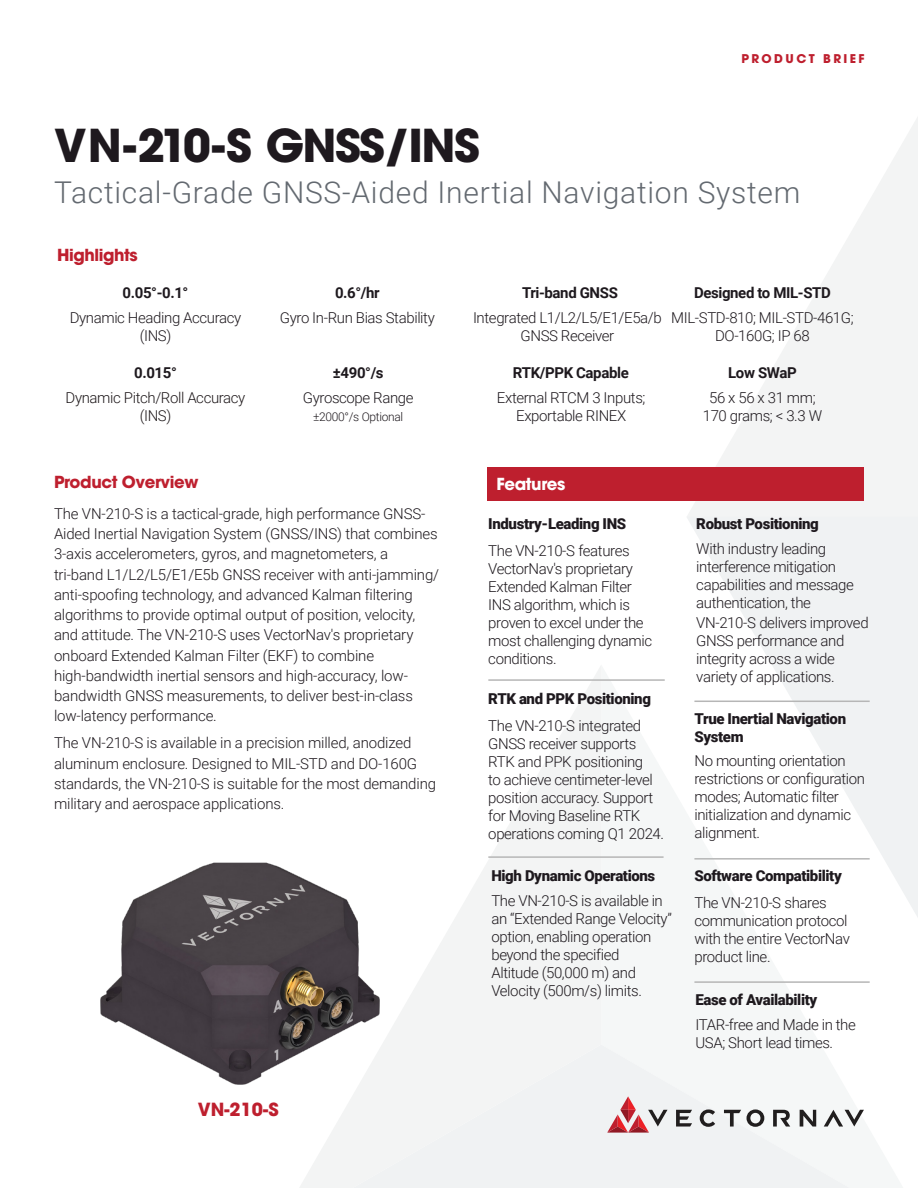
<style>
.page{position:relative;width:918px;height:1188px;background:#fff}
.page>*{position:absolute;margin:0;border:0;box-sizing:border-box;transform-origin:0 0}
.t1{font:700 45px "ITC Avant Garde Pro";letter-spacing:-.035em;color:#1e191e}
.t2{font:300 30px "Roboto";letter-spacing:.025em;color:#636970}
.Header_5{font:700 18px "ITC Avant Garde Pro";color:#be1f2e}
.t3{font:700 16.5px "ITC Avant Garde Pro";letter-spacing:-.025em;color:#be1f2e}
.t4{font:700 16.5px "ITC Avant Garde Pro";letter-spacing:-.025em;color:#fff}
.t5{font:300 15px/18px "Roboto";letter-spacing:-.025em;color:#1e191e}
.t6{font:900 15px/18px "Roboto";letter-spacing:-.025em;color:#1e191e}
.t7{font:700 15px "Roboto";letter-spacing:-.025em;color:#1e191e}
.t8{font:300 15px/18px "Roboto";letter-spacing:-.025em;color:#1f191b;text-align:center}
.t9{font:300 12px "Roboto";letter-spacing:-.025em;color:#1e191e}
.t10{font:700 12px "ITC Avant Garde Pro";letter-spacing:.2em;color:#be1f2e}
</style>
<div class="page">
<img style="left:100px;top:862px;width:199px;height:223px">
<svg style="left:687px;top:117px;width:231px;height:400px"></svg>
<svg style="left:687px;top:517px;width:231px;height:400px;fill:#f0f2f3"></svg>
<svg style="left:687px;top:664px;width:216px;height:446px"></svg>
<div style="left:601px;top:1045px;width:249px;height:143px;background:#f5f7f7"></div>
<svg style="left:299px;top:666px;width:302px;height:522px;fill:#f3f4f4"></svg>
<div style="left:488px;top:467px;width:376px;height:34px;background:#be1f2e"></div>
<hr style="left:488px;top:679px;width:177px;height:2px;background:#b6b6b6">
<hr style="left:694px;top:701px;width:176px;height:1px;background:#b6b6b6">
<hr style="left:694px;top:858px;width:176px;height:2px;background:#b6b6b6">
<svg style="left:676px;top:1110px;width:16px;height:17px"></svg>
<svg style="left:700px;top:1109px;width:15px;height:18px"></svg>
<svg style="left:724px;top:1110px;width:17px;height:17px"></svg>
<svg style="left:747px;top:1109px;width:17px;height:18px"></svg>
<svg style="left:773px;top:1110px;width:17px;height:17px"></svg>
<svg style="left:800px;top:1110px;width:16px;height:17px"></svg>
<svg style="left:824px;top:1110px;width:40px;height:17px"></svg>
<svg style="left:607px;top:1096px;width:61px;height:37px"></svg>
<hr style="left:488px;top:856px;width:176px;height:2px;background:#b6b6b6">
<hr style="left:694px;top:981px;width:176px;height:2px;background:#b6b6b6">
<p class="t1" style="left:54px;top:116px;width:427px">VN-210-S GNSS/INS</p>
<p class="t10" style="left:741px;top:50px;width:125px">PRODUCT BRIEF</p>
<p class="t2" style="left:54px;top:171px;width:748px">Tactical-Grade GNSS-Aided Inertial Navigation System</p>
<p class="t3" style="left:57px;top:244px;width:82px">Highlights</p>
<p class="t7" style="left:123px;top:282px;width:67px">0.05°-0.1°</p>
<p class="t7" style="left:335px;top:282px;width:46px">0.6°/hr</p>
<p class="t7" style="left:522px;top:282px;width:97px">Tri-band GNSS</p>
<p class="t7" style="left:694px;top:282px;width:138px">Designed to MIL-STD</p>
<p class="t5" style="left:70px;top:308px;width:173px;text-align:center">Dynamic Heading Accuracy (INS)</p>
<p class="t5" style="left:280px;top:308px;width:157px">Gyro In-Run Bias Stability</p>
<p class="t5" style="left:473px;top:308px;width:190px;text-align:center">Integrated L1/L2/L5/E1/E5a/b<br>GNSS Receiver</p>
<p class="t5" style="left:671px;top:308px;width:184px;text-align:center">MIL-STD-810; MIL-STD-461G;<br>DO-160G; IP 68</p>
<p class="t7" style="left:134px;top:362px;width:44px">0.015°</p>
<p class="t7" style="left:333px;top:362px;width:52px">±490°/s</p>
<p class="t7" style="left:513px;top:362px;width:117px">RTK/PPK Capable</p>
<p class="t7" style="left:728px;top:362px;width:70px">Low SWaP</p>
<p class="t8" style="left:66px;top:388px;width:181px">Dynamic Pitch/Roll Accuracy (INS)</p>
<p class="t5" style="left:303px;top:388px;width:112px">Gyroscope Range</p>
<p class="t9" style="left:313px;top:408px;width:92px">±2000°/s Optional</p>
<p class="t5" style="left:497px;top:388px;width:150px;text-align:center">External RTCM 3 Inputs;<br>Exportable RINEX</p>
<p class="t5" style="left:703px;top:388px;width:121px;text-align:center">56 x 56 x 31 mm;<br>170 grams; &lt; 3.3 W</p>
<p class="t3" style="left:54px;top:471px;width:146px">Product Overview</p>
<p class="t4" style="left:497px;top:473px;width:70px">Features</p>
<p class="t5" style="left:54px;top:503px;width:387px;line-height:20.2px">The VN-210-S is a tactical-grade, high performance GNSS-Aided Inertial Navigation System (GNSS/INS) that combines 3-axis accelerometers, gyros, and magnetometers, a tri-band L1/L2/L5/E1/E5b GNSS receiver with anti-jamming/ anti-spoofing technology, and advanced Kalman filtering algorithms to provide optimal output of position, velocity, and attitude. The VN-210-S uses VectorNav's proprietary onboard Extended Kalman Filter (EKF) to combine high-bandwidth inertial sensors and high-accuracy, low&shy;bandwidth GNSS measurements, to deliver best-in-class low-latency performance.</p>
<p class="t5" style="left:54px;top:732px;width:384px;line-height:20.2px">The VN-210-S is available in a precision milled, anodized aluminum enclosure. Designed to MIL-STD and DO-160G standards, the VN-210-S is suitable for the most demanding military and aerospace applications.</p>
<p class="Header_5" style="left:198px;top:1097px;width:82px">VN-210-S</p>
<p class="t6" style="left:488px;top:514px;width:140px">Industry-Leading INS</p>
<p class="t5" style="left:488px;top:541px;width:165px">The VN-210-S features<br>VectorNav's proprietary<br>Extended Kalman Filter<br>INS algorithm, which is proven to excel under the most challenging dynamic conditions.</p>
<p class="t6" style="left:488px;top:689px;width:164px">RTK and PPK Positioning</p>
<p class="t5" style="left:488px;top:716px;width:177px">The VN-210-S integrated<br>GNSS receiver supports<br>RTK and PPK positioning<br>to achieve centimeter-level position accuracy. Support for Moving Baseline RTK operations coming Q1 2024.</p>
<p class="t6" style="left:491px;top:866px;width:165px">High Dynamic Operations</p>
<p class="t5" style="left:491px;top:891px;width:182px">The VN-210-S is available in an “Extended Range Velocity” option, enabling operation beyond the specified<br>Altitude (50,000 m) and<br>Velocity (500m/s) limits.</p>
<p class="t6" style="left:696px;top:514px;width:124px">Robust Positioning</p>
<p class="t5" style="left:696px;top:539px;width:159px">With industry leading interference mitigation capabilities and message authentication, the</p>
<p class="t5" style="left:696px;top:613px;width:174px">VN-210-S delivers improved<br>GNSS performance and integrity across a wide variety of applications.</p>
<p class="t6" style="left:694px;top:709px;width:153px">True Inertial Navigation<br>System</p>
<p class="t5" style="left:694px;top:751px;width:172px">No mounting orientation restrictions or configuration modes; Automatic filter initialization and dynamic alignment.</p>
<p class="t6" style="left:694px;top:866px;width:149px">Software Compatibility</p>
<p class="t5" style="left:694px;top:893px;width:157px">The VN-210-S shares communication protocol with the entire VectorNav product line.</p>
<p class="t6" style="left:696px;top:990px;width:123px">Ease of Availability</p>
<p class="t5" style="left:696px;top:1015px;width:162px">ITAR-free and Made in the<br>USA; Short lead times.</p>
</div>
